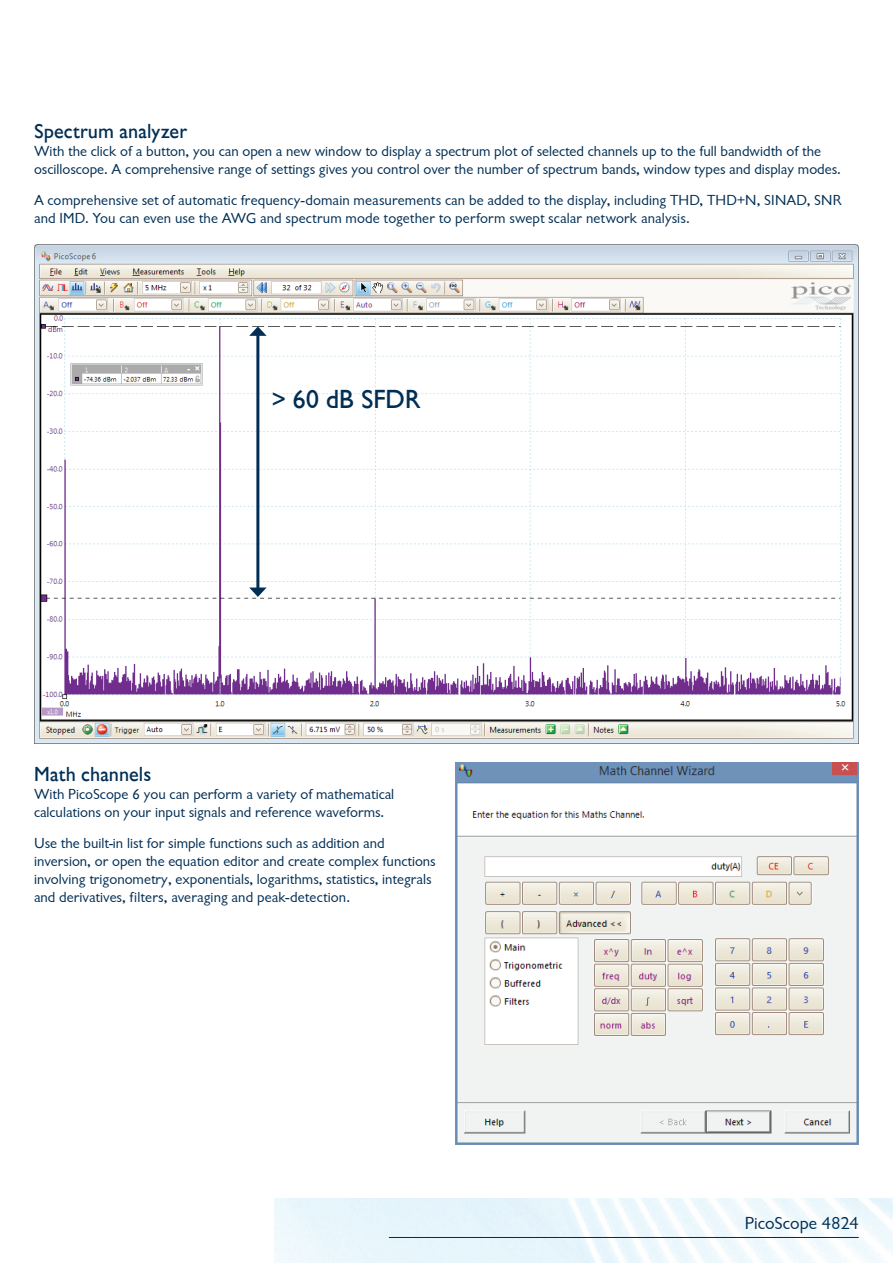
<style>
.page{position:relative;width:893px;height:1263px;background:#fff}
.page>*{position:absolute;margin:0;border:0;box-sizing:border-box;transform-origin:0 0}
.t1{font:500 27px "Chantilly";color:#002e54}
.t2{font:500 21px "Chantilly";letter-spacing:.005em;color:#002e54}
.t3{font:18px "Chantilly";color:#002e54}
.t4{font:15px/18px "Chantilly";color:#002e54}
</style>
<div class="page">
<hr style="left:389px;top:1237px;width:470px;height:1px;background:#002e54">
<img style="left:35px;top:245px;width:823px;height:498px">
<hr style="left:256px;top:333px;width:3px;height:257px;background:#002e54">
<svg style="left:249px;top:326px;width:18px;height:10px"></svg>
<svg style="left:249px;top:587px;width:18px;height:10px"></svg>
<img style="left:455px;top:762px;width:404px;height:382px">
<h2 class="t2" style="left:34px;top:120px;width:155px">Spectrum analyzer</h2>
<p class="t4" style="left:34px;top:143px;width:808px">With the click of a button, you can open a new window to display a spectrum plot of selected channels up to the full bandwidth of the oscilloscope. A comprehensive range of settings gives you control over the number of spectrum bands, window types and display modes.</p>
<p class="t4" style="left:34px;top:192px;width:809px">A comprehensive set of automatic frequency-domain measurements can be added to the display, including THD, THD+N, SINAD, SNR and IMD. You can even use the AWG and spectrum mode together to perform swept scalar network analysis.</p>
<h1 class="t1" style="left:272px;top:385px;width:150px">&gt; 60 dB SFDR</h1>
<h2 class="t2" style="left:34px;top:762px;width:119px">Math channels</h2>
<p class="t4" style="left:34px;top:785px;width:362px">With PicoScope 6 you can perform a variety of mathematical calculations on your input signals and reference waveforms.</p>
<p class="t4" style="left:34px;top:834px;width:403px">Use the built-in list for simple functions such as addition and inversion, or open the equation editor and create complex functions involving trigonometry, exponentials, logarithms, statistics, integrals and derivatives, filters, averaging and peak-detection.</p>
<p class="t3" style="left:745px;top:1213px;width:115px">PicoScope 4824</p>
</div>
